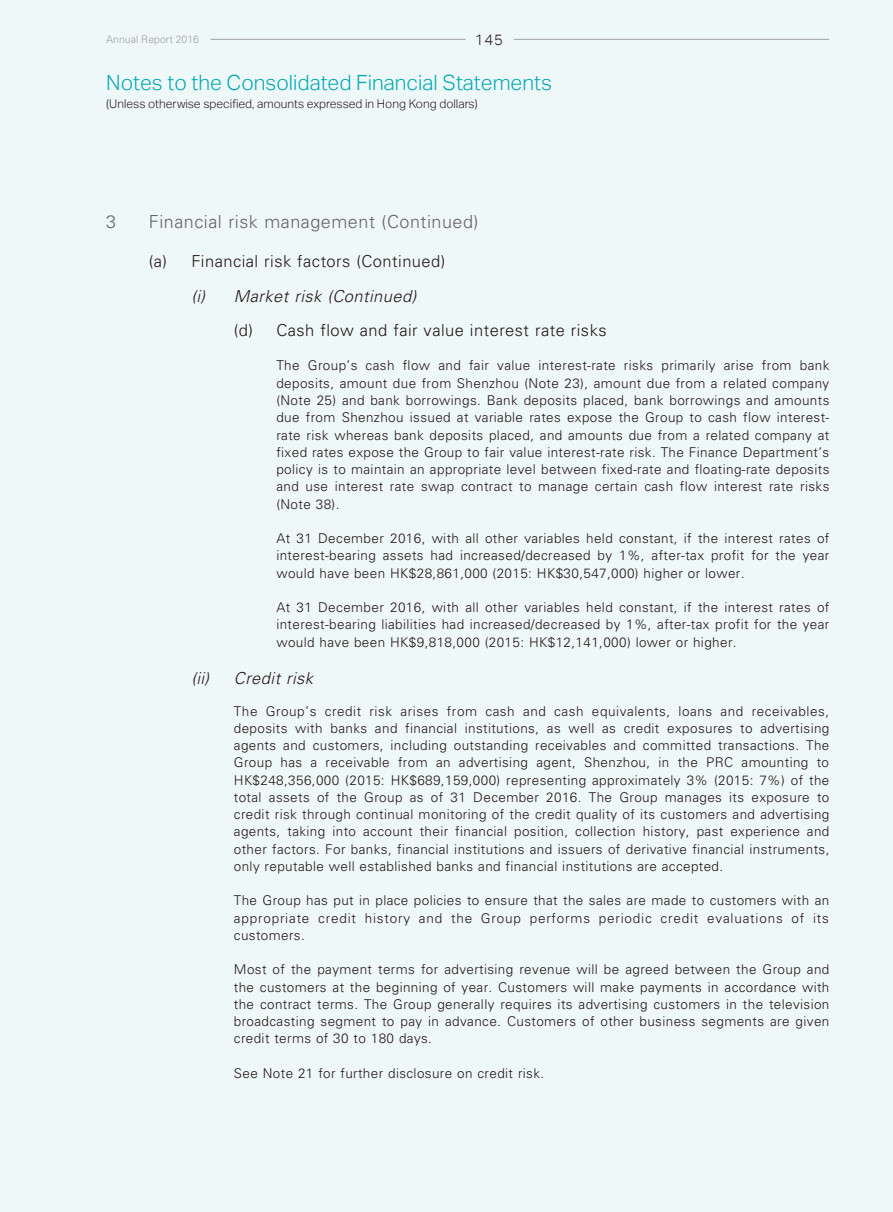
<style>
.page{position:relative;width:893px;height:1212px;background:#eff8f9}
.page>*{position:absolute;margin:0;border:0;box-sizing:border-box;transform-origin:0 0}
.t1{font:300 21px "Aktiv Grotesk";color:#00a8b3}
.t2{font:300 18px "Univers LT Std";letter-spacing:.03em;color:#666565}
.t3{font:300 16.5px "Univers LT Std";letter-spacing:.03em;color:#231916}
.t4{font:italic 300 16.5px "Univers LT Std";letter-spacing:.03em;color:#231916}
.t5{font:300 15px "Aktiv Grotesk";color:#231916}
.t6{font:300 13.5px/17.2px "Univers LT Std";letter-spacing:.03em;color:#231916;text-align:justify}
.t7{font:300 12px "Aktiv Grotesk";color:#231916}
.t8{font:300 10.5px "Univers LT Std";color:#a0a0a1}
</style>
<div class="page">
<hr style="left:210px;top:39px;width:256px;height:1px;background:#a0a0a1">
<hr style="left:514px;top:39px;width:315px;height:1px;background:#a0a0a1">
<p class="t5" style="left:475px;top:31px;width:30px">145</p>
<p class="t8" style="left:106px;top:33px;width:94px">Annual Report 2016</p>
<h1 class="t1" style="left:106px;top:71px;width:447px">Notes to the Consolidated Financial Statements</h1>
<p class="t7" style="left:106px;top:97px;width:373px">(Unless otherwise specified, amounts expressed in Hong Kong dollars)</p>
<h2 class="t2" style="left:106px;top:210px;width:12px">3</h2>
<h2 class="t2" style="left:149px;top:210px;width:331px">Financial risk management (Continued)</h2>
<p class="t3" style="left:149px;top:251px;width:298px">(a) Financial risk factors (Continued)</p>
<p class="t4" style="left:191px;top:286px;width:227px">(i) Market risk (Continued)</p>
<p class="t3" style="left:234px;top:320px;width:374px">(d) Cash flow and fair value interest rate risks</p>
<p class="t6" style="left:276px;top:357px;width:555px">The Group’s cash flow and fair value interest-rate risks primarily arise from bank deposits, amount due from Shenzhou (Note 23), amount due from a related company (Note 25) and bank borrowings. Bank deposits placed, bank borrowings and amounts due from Shenzhou issued at variable rates expose the Group to cash flow interest&shy;rate risk whereas bank deposits placed, and amounts due from a related company at fixed rates expose the Group to fair value interest-rate risk. The Finance Department’s policy is to maintain an appropriate level between fixed-rate and floating-rate deposits and use interest rate swap contract to manage certain cash flow interest rate risks (Note 38).</p>
<p class="t6" style="left:276px;top:530px;width:554px">At 31 December 2016, with all other variables held constant, if the interest rates of interest-bearing assets had increased/decreased by 1%, after-tax profit for the year would have been HK$28,861,000 (2015: HK$30,547,000) higher or lower.</p>
<p class="t6" style="left:276px;top:599px;width:555px">At 31 December 2016, with all other variables held constant, if the interest rates of interest-bearing liabilities had increased/decreased by 1%, after-tax profit for the year would have been HK$9,818,000 (2015: HK$12,141,000) lower or higher.</p>
<p class="t4" style="left:191px;top:668px;width:123px">(ii) Credit risk</p>
<p class="t6" style="left:234px;top:702px;width:597px">The Group’s credit risk arises from cash and cash equivalents, loans and receivables, deposits with banks and financial institutions, as well as credit exposures to advertising agents and customers, including outstanding receivables and committed transactions. The Group has a receivable from an advertising agent, Shenzhou, in the PRC amounting to HK$248,356,000 (2015: HK$689,159,000) representing approximately 3% (2015: 7%) of the total assets of the Group as of 31 December 2016. The Group manages its exposure to credit risk through continual monitoring of the credit quality of its customers and advertising agents, taking into account their financial position, collection history, past experience and other factors. For banks, financial institutions and issuers of derivative financial instruments, only reputable well established banks and financial institutions are accepted.</p>
<p class="t6" style="left:234px;top:892px;width:597px">The Group has put in place policies to ensure that the sales are made to customers with an appropriate credit history and the Group performs periodic credit evaluations of its customers.</p>
<p class="t6" style="left:234px;top:961px;width:597px">Most of the payment terms for advertising revenue will be agreed between the Group and the customers at the beginning of year. Customers will make payments in accordance with the contract terms. The Group generally requires its advertising customers in the television broadcasting segment to pay in advance. Customers of other business segments are given credit terms of 30 to 180 days.</p>
<p class="t6" style="left:234px;top:1064px;width:312px">See Note 21 for further disclosure on credit risk.</p>
</div>
